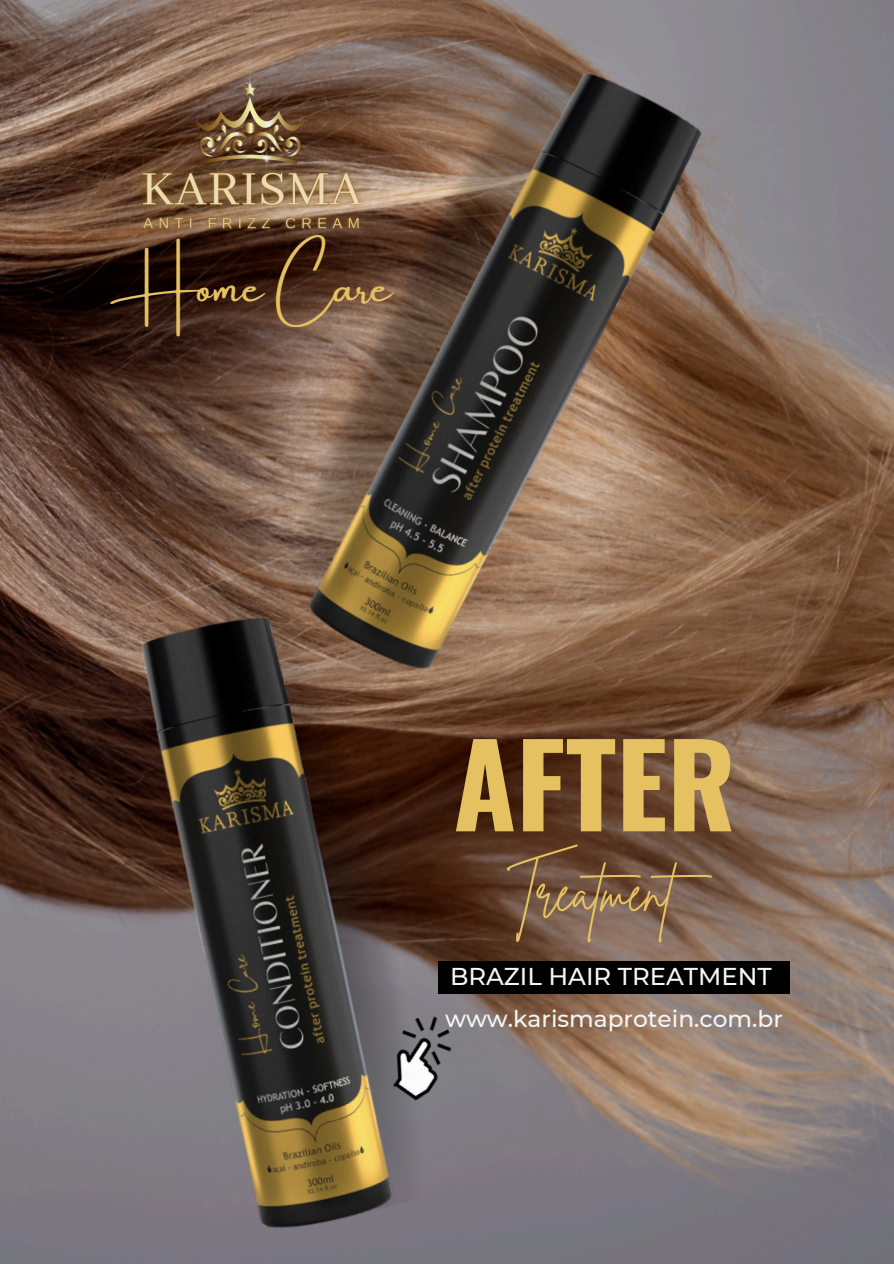
<style>
.page{position:relative;width:894px;height:1264px;background:#fff}
.page>*{position:absolute;margin:0;border:0;box-sizing:border-box;transform-origin:0 0}
.t1{font:700 113.85px "Oswald";color:#e6c161}
.t2{font:54.6px "Brittany Signature";color:#e6c161}
.t3{font:45px "Amsterdam One";color:#e6c161}
.t4{font:500 24.3px "Montserrat";color:#f5f5f5}
.t5{font:500 23.25px "Montserrat";color:#f5f5f5}
</style>
<div class="page">
<img style="left:0;top:0;width:893px;height:1263px">
<div style="left:438px;top:961px;width:351px;height:33px;background:#000"></div>
<img style="left:132px;top:38px;width:117px;height:239px">
<img style="left:249px;top:38px;width:20px;height:524px">
<img style="left:162px;top:562px;width:301px;height:661px">
<img style="left:425px;top:1008px;width:44px;height:98px">
<img style="left:269px;top:38px;width:472px;height:674px">
<img style="left:113px;top:589px;width:312px;height:673px">
<p class="t3" style="left:111px;top:262px;width:283px">Home Care</p>
<p class="t1" style="left:453px;top:695px;width:283px">AFTER</p>
<p class="t2" style="left:507px;top:856px;width:221px">Treatment</p>
<h4 class="t4" style="left:450px;top:961px;width:323px">BRAZIL HAIR TREATMENT</h4>
<p class="t5" style="left:445px;top:1004px;width:339px">www.karismaprotein.com.br</p>
</div>
